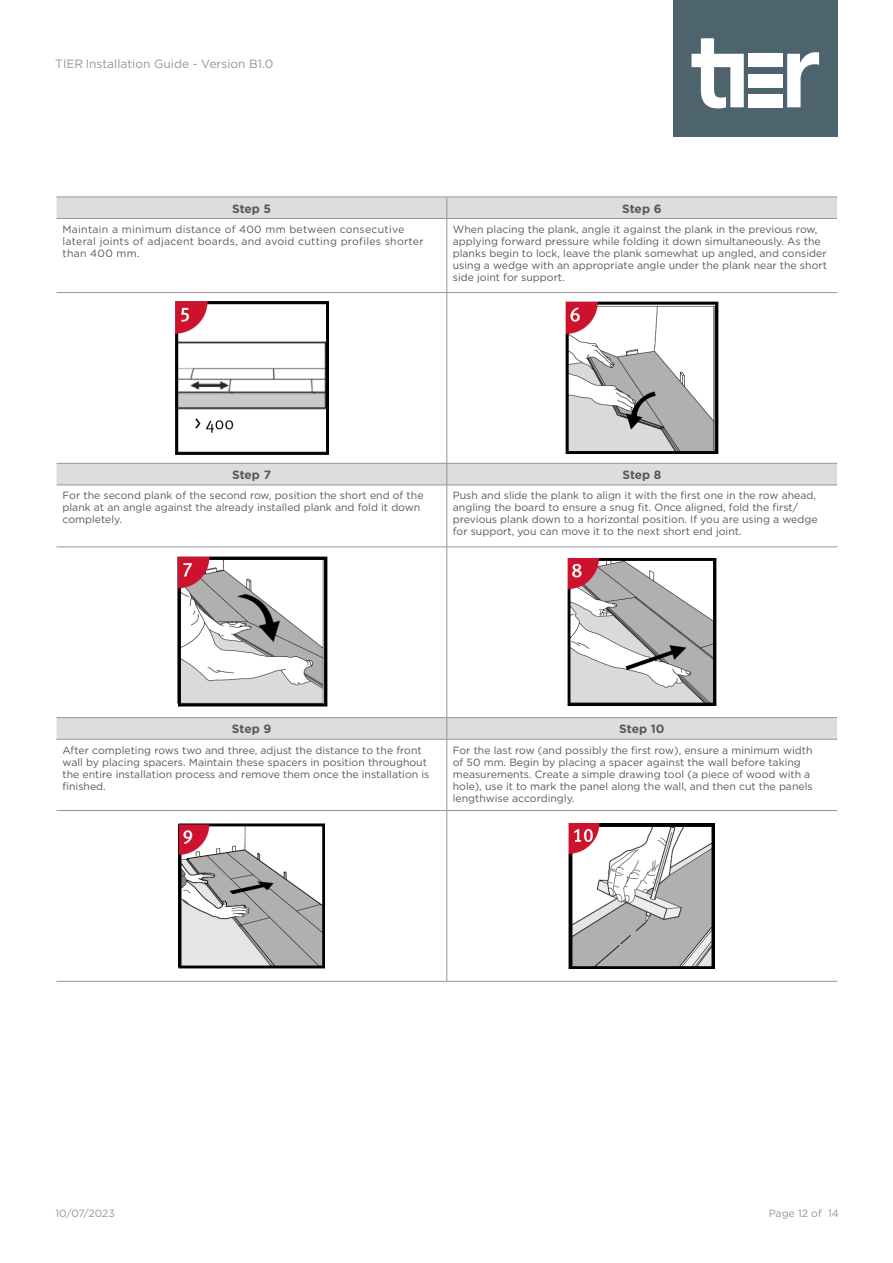
<style>
.page{position:relative;width:893px;height:1263px;background:#fff}
.page>*{position:absolute;margin:0;border:0;box-sizing:border-box;transform-origin:0 0}
.t1{font:12px "Gotham";color:#939598}
.t2{font:700 12px "Gotham";letter-spacing:-.005em;color:#58595b}
.t3{font:10.5px/12px "Gotham";color:#58595b}
.t4{font:10.5px/12px "Gotham";letter-spacing:.025em;color:#58595b}
.t5{font:10.5px "Gotham";color:#939598}
</style>
<div class="page">
<div style="left:673px;top:0;width:165px;height:137px;background:#4d636e"></div>
<svg style="left:691px;top:38px;width:53px;height:70px"></svg>
<div style="left:748px;top:54px;width:34px;height:13px;background:#fff"></div>
<div style="left:748px;top:94px;width:34px;height:13px;background:#fff"></div>
<div style="left:748px;top:74px;width:34px;height:13px;background:#fff"></div>
<svg style="left:787px;top:52px;width:32px;height:55px"></svg>
<svg style="left:57px;top:198px;width:780px;height:541px"></svg>
<hr style="left:57px;top:218px;width:390px;height:1px;background:#939598">
<hr style="left:447px;top:218px;width:390px;height:1px;background:#939598">
<hr style="left:57px;top:292px;width:390px;height:1px;background:#939598">
<hr style="left:447px;top:292px;width:390px;height:1px;background:#939598">
<hr style="left:57px;top:547px;width:390px;height:1px;background:#939598">
<hr style="left:447px;top:547px;width:390px;height:1px;background:#939598">
<hr style="left:57px;top:810px;width:390px;height:1px;background:#939598">
<hr style="left:447px;top:810px;width:390px;height:1px;background:#939598">
<hr style="left:57px;top:981px;width:390px;height:1px;background:#939598">
<hr style="left:447px;top:981px;width:390px;height:1px;background:#939598">
<hr style="left:447px;top:219px;width:1px;height:73px;background:#939598">
<hr style="left:447px;top:293px;width:1px;height:170px;background:#939598">
<hr style="left:447px;top:485px;width:1px;height:62px;background:#939598">
<hr style="left:447px;top:547px;width:1px;height:170px;background:#939598">
<hr style="left:447px;top:739px;width:1px;height:71px;background:#939598">
<hr style="left:447px;top:811px;width:1px;height:170px;background:#939598">
<hr style="left:57px;top:197px;width:390px;height:1px;background:#939598">
<hr style="left:447px;top:197px;width:390px;height:1px;background:#939598">
<svg style="left:447px;top:197px;width:1px;height:21px"></svg>
<hr style="left:57px;top:463px;width:390px;height:1px;background:#939598">
<hr style="left:447px;top:463px;width:390px;height:1px;background:#939598">
<svg style="left:447px;top:464px;width:1px;height:21px"></svg>
<hr style="left:57px;top:485px;width:390px;height:1px;background:#939598">
<hr style="left:447px;top:485px;width:390px;height:1px;background:#939598">
<hr style="left:57px;top:717px;width:390px;height:1px;background:#939598">
<hr style="left:447px;top:717px;width:390px;height:1px;background:#939598">
<svg style="left:447px;top:718px;width:1px;height:21px"></svg>
<hr style="left:57px;top:739px;width:390px;height:1px;background:#939598">
<hr style="left:447px;top:739px;width:390px;height:1px;background:#939598">
<img style="left:174px;top:300px;width:155px;height:156px">
<img style="left:565px;top:301px;width:153px;height:153px">
<img style="left:176px;top:557px;width:151px;height:151px">
<img style="left:568px;top:558px;width:148px;height:149px">
<img style="left:178px;top:823px;width:147px;height:145px">
<img style="left:569px;top:823px;width:146px;height:146px">
<p class="t1" style="left:55px;top:56px;width:220px">TIER Installation Guide - Version B1.0</p>
<p class="t2" style="left:232px;top:200px;width:41px">Step 5</p>
<p class="t2" style="left:622px;top:200px;width:41px">Step 6</p>
<p class="t4" style="left:63px;top:223px;width:363px">Maintain a minimum distance of 400 mm between consecutive lateral joints of adjacent boards, and avoid cutting profiles shorter than 400 mm.</p>
<p class="t3" style="left:453px;top:223px;width:376px">When placing the plank, angle it against the plank in the previous row, applying forward pressure while folding it down simultaneously. As the planks begin to lock, leave the plank somewhat up angled, and consider using a wedge with an appropriate angle under the plank near the short side joint for support.</p>
<p class="t2" style="left:232px;top:467px;width:40px">Step 7</p>
<p class="t2" style="left:622px;top:467px;width:41px">Step 8</p>
<p class="t3" style="left:63px;top:489px;width:363px">For the second plank of the second row, position the short end of the plank at an angle against the already installed plank and fold it down completely.</p>
<p class="t3" style="left:453px;top:489px;width:366px">Push and slide the plank to align it with the first one in the row ahead, angling the board to ensure a snug fit. Once aligned, fold the first/ previous plank down to a horizontal position. If you are using a wedge for support, you can move it to the next short end joint.</p>
<p class="t2" style="left:232px;top:721px;width:41px">Step 9</p>
<p class="t2" style="left:619px;top:721px;width:47px">Step 10</p>
<p class="t3" style="left:63px;top:744px;width:368px">After completing rows two and three, adjust the distance to the front wall by placing spacers. Maintain these spacers in position throughout the entire installation process and remove them once the installation is finished.</p>
<p class="t3" style="left:453px;top:744px;width:361px">For the last row (and possibly the first row), ensure a minimum width of 50 mm. Begin by placing a spacer against the wall before taking measurements. Create a simple drawing tool (a piece of wood with a hole), use it to mark the panel along the wall, and then cut the panels lengthwise accordingly.</p>
<p class="t5" style="left:56px;top:1207px;width:61px">10/07/2023</p>
<p class="t5" style="left:769px;top:1207px;width:72px">Page 12 of 14</p>
</div>
